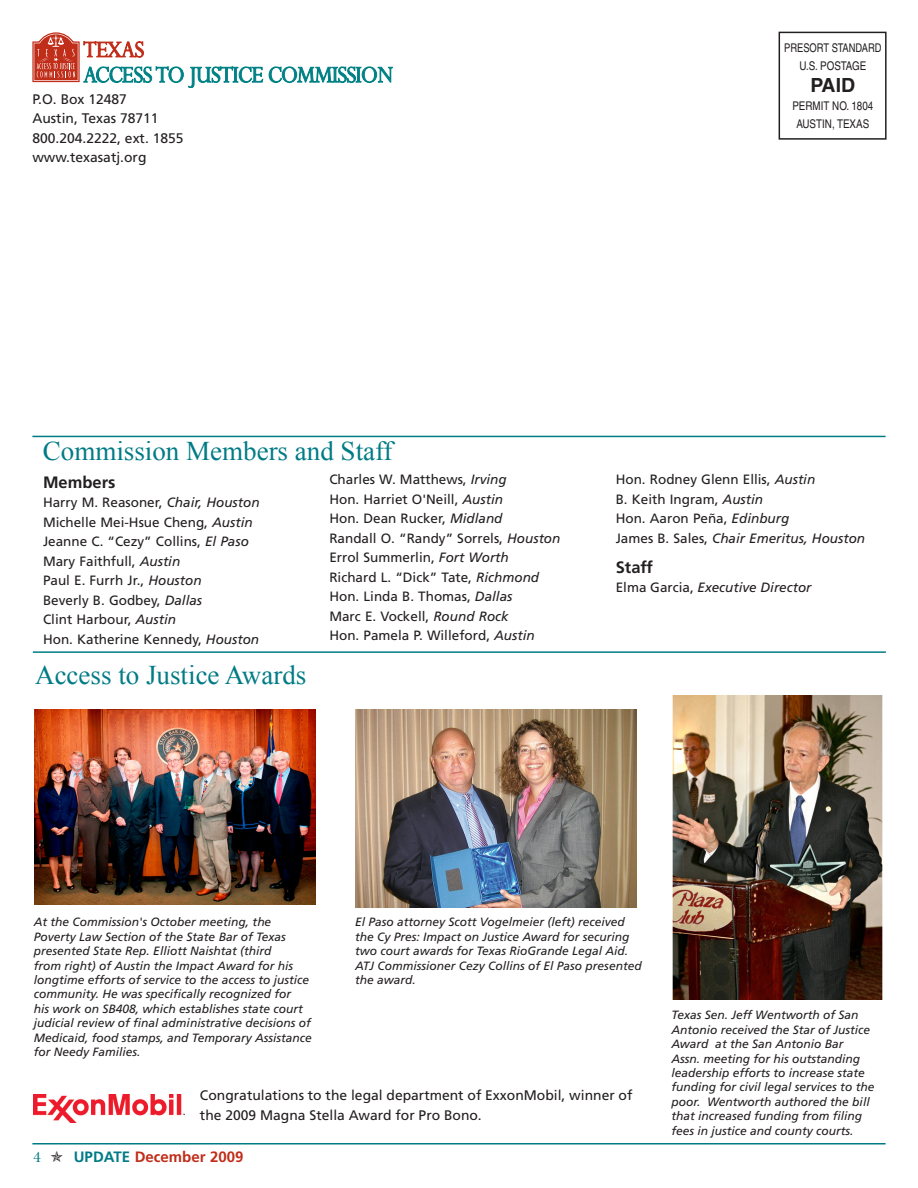
<style>
.page{position:relative;width:918px;height:1188px;background:#fff}
.page>*{position:absolute;margin:0;border:0;box-sizing:border-box;transform-origin:0 0}
.t1{font:27px "Times New Roman";color:#007b85}
.t2{font:700 19.5px "Helvetica";color:#231f20}
.t3{font:700 16.5px "Frutiger";color:#231f20}
.t4{font:700 15px "Frutiger";color:#c02d19}
.t5{font:15px "New Baskerville";color:#007b85}
.t6{font:13.8px/19.5px "Frutiger";color:#231f20}
.t7{font:13.5px/19.5px "Frutiger";color:#231f20}
.t8{font:italic 13.5px "Frutiger";color:#231f20}
.t9{font:italic 12px/14.4px "Frutiger";color:#231f20}
.t10{font:12px "Helvetica";color:#231f20;scale:.82 1}
.t11{font:12px "Helvetica";color:#231f20;scale:.78 1}
.s1{font-style:italic}
.s2{font-style:normal}
.s3{color:#007b85}
</style>
<div class="page">
<hr style="left:32px;top:436px;width:854px;height:1px;background:#007b85">
<div style="left:779px;top:32px;width:108px;height:108px;border:2px solid #231f20"></div>
<hr style="left:32px;top:1143px;width:854px;height:1px;background:#007b85">
<hr style="left:33px;top:651px;width:853px;height:2px;background:#007b85">
<svg style="left:32px;top:32px;width:231px;height:56px"></svg>
<svg style="left:269px;top:66px;width:124px;height:17px"></svg>
<img style="left:33px;top:1094px;width:151px;height:28px">
<img style="left:672px;top:695px;width:211px;height:305px">
<img style="left:34px;top:710px;width:281px;height:194px">
<img style="left:355px;top:710px;width:281px;height:197px">
<p class="t6" style="left:32px;top:89px;width:96px">P.O. Box 12487</p>
<p class="t6" style="left:32px;top:109px;width:128px">Austin, Texas 78711</p>
<p class="t6" style="left:32px;top:128px;width:153px">800.204.2222, ext. 1855</p>
<p class="t6" style="left:32px;top:148px;width:116px">www.texasatj.org</p>
<p class="t11" style="left:784px;top:40px;width:127px">PRESORT STANDARD</p>
<p class="t10" style="left:799px;top:58px;width:83px">U.S. POSTAGE</p>
<p class="t2" style="left:811px;top:73px;width:46px">PAID</p>
<p class="t10" style="left:792px;top:99px;width:100px">PERMIT NO. 1804</p>
<p class="t10" style="left:796px;top:117px;width:90px">AUSTIN, TEXAS</p>
<p class="t1" style="left:43px;top:432px;width:351px">Commission Members and Staff</p>
<p class="t3" style="left:43px;top:472px;width:74px">Members</p>
<p class="t7" style="left:43px;top:493px;width:218px">Harry M. Reasoner, <span class="s1">Chair, Houston</span></p>
<p class="t7" style="left:43px;top:512px;width:211px">Michelle Mei-Hsue Cheng, <span class="s1">Austin</span></p>
<p class="t7" style="left:43px;top:532px;width:207px">Jeanne C. “Cezy” Collins, <span class="s1">El Paso</span></p>
<p class="t7" style="left:43px;top:551px;width:139px">Mary Faithfull, <span class="s1">Austin</span></p>
<p class="t7" style="left:43px;top:571px;width:160px">Paul E. Furrh Jr., <span class="s1">Houston</span></p>
<p class="t7" style="left:43px;top:590px;width:161px">Beverly B. Godbey, <span class="s1">Dallas</span></p>
<p class="t7" style="left:43px;top:610px;width:135px">Clint Harbour, <span class="s1">Austin</span></p>
<p class="t7" style="left:43px;top:629px;width:218px">Hon. Katherine Kennedy, <span class="s1">Houston</span></p>
<p class="t1" style="left:35px;top:657px;width:273px">Access to Justice Awards</p>
<p class="t7" style="left:329px;top:470px;width:179px">Charles W. Matthews, <span class="s1">Irving</span></p>
<p class="t7" style="left:329px;top:489px;width:175px">Hon. Harriet O'Neill, <span class="s1">Austin</span></p>
<p class="t7" style="left:329px;top:509px;width:175px">Hon. Dean Rucker, <span class="s1">Midland</span></p>
<p class="t7" style="left:329px;top:528px;width:233px">Randall O. “Randy” Sorrels, <span class="s1">Houston</span></p>
<p class="t7" style="left:329px;top:548px;width:211px">Errol Summerlin, <span class="s1">Fort Worth<br></span>Richard L. “Dick” Tate, <span class="s1">Richmond</span></p>
<p class="t7" style="left:329px;top:587px;width:185px">Hon. Linda B. Thomas, <span class="s1">Dallas</span></p>
<p class="t7" style="left:329px;top:606px;width:181px">Marc E. Vockell, <span class="s1">Round Rock</span></p>
<p class="t7" style="left:329px;top:626px;width:207px">Hon. Pamela P. Willeford, <span class="s1">Austin</span></p>
<p class="t7" style="left:616px;top:470px;width:201px">Hon. Rodney Glenn Ellis, <span class="s1">Austin</span></p>
<p class="t7" style="left:616px;top:489px;width:149px">B. Keith Ingram, <span class="s1">Austin</span></p>
<p class="t7" style="left:616px;top:509px;width:175px">Hon. Aaron Peña, <span class="s1">Edinburg</span></p>
<p class="t8" style="left:616px;top:530px;width:251px"><span class="s2">James B. Sales,</span> Chair Emeritus, Houston</p>
<p class="t3" style="left:616px;top:557px;width:39px">Staff</p>
<p class="t8" style="left:616px;top:580px;width:197px"><span class="s2">Elma Garcia,</span> Executive Director</p>
<p class="t9" style="left:34px;top:915px;width:279px">At the Commission's October meeting, the Poverty Law Section of the State Bar of Texas presented State Rep. Elliott Naishtat (third<br>from right) of Austin the Impact Award for his longtime efforts of service to the access to justice community. He was specifically recognized for<br>his work on SB408, which establishes state court judicial review of final administrative decisions of Medicaid, food stamps, and Temporary Assistance for Needy Families.</p>
<p class="t9" style="left:355px;top:915px;width:288px">El Paso attorney Scott Vogelmeier (left) received the Cy Pres: Impact on Justice Award for securing two court awards for Texas RioGrande Legal Aid.<br>ATJ Commissioner Cezy Collins of El Paso presented the award.</p>
<p class="t6" style="left:200px;top:1086px;width:434px">Congratulations to the legal department of ExxonMobil, winner of the 2009 Magna Stella Award for Pro Bono.</p>
<p class="t5" style="left:33px;top:1148px;width:9px">4</p>
<p class="t4" style="left:74px;top:1148px;width:171px"><span class="s3">UPDATE</span> December 2009</p>
<p class="t9" style="left:672px;top:1008px;width:204px">Texas Sen. Jeff Wentworth of San Antonio received the Star of Justice Award at the San Antonio Bar Assn. meeting for his outstanding leadership efforts to increase state funding for civil legal services to the poor. Wentworth authored the bill that increased funding from filing fees in justice and county courts.</p>
</div>
